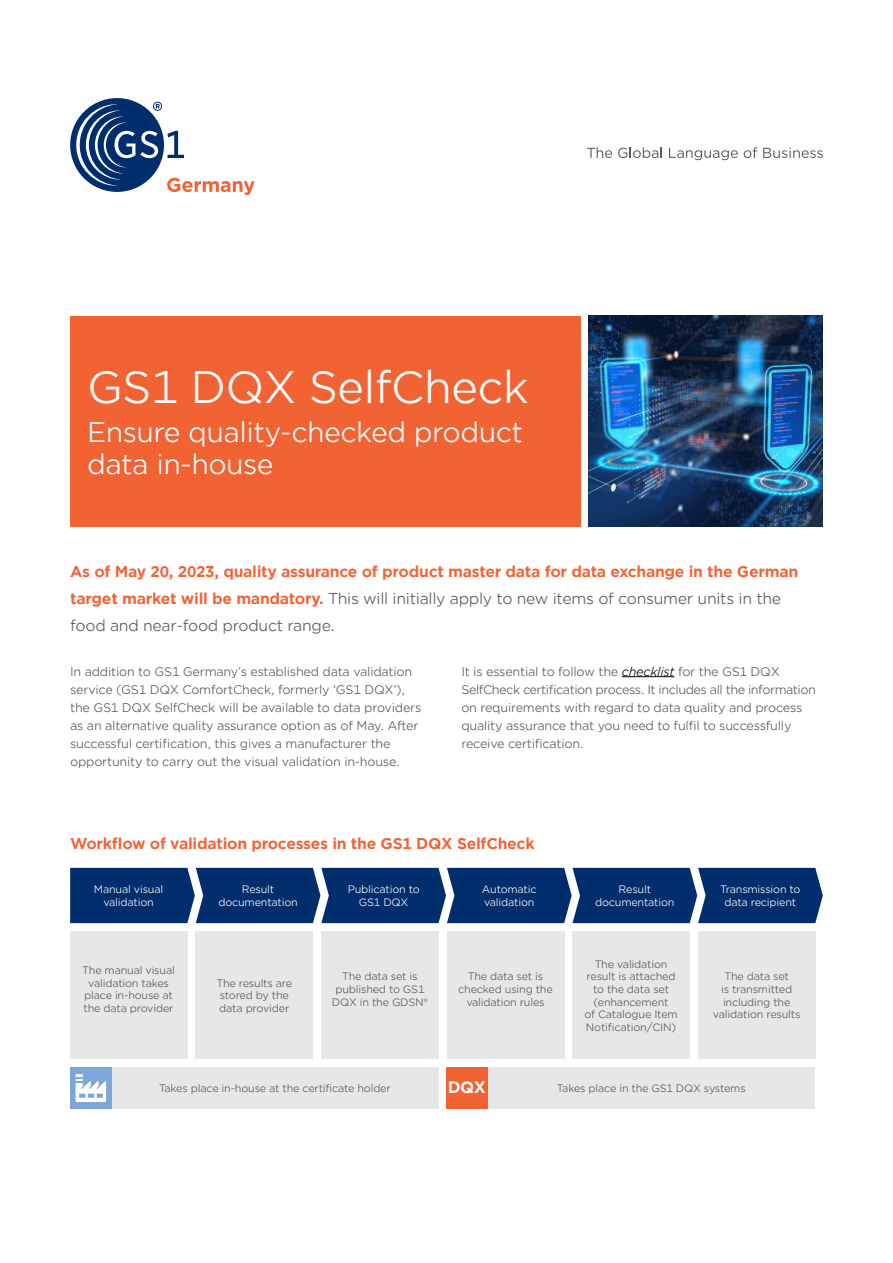
<style>
.page{position:relative;width:893px;height:1263px;background:#fff}
.page>*{position:absolute;margin:0;border:0;box-sizing:border-box;transform-origin:0 0}
.t1{font:43.5px "Gotham Office";letter-spacing:-.02em;color:#fff}
.t2{font:27px/31.5px "Gotham Office";letter-spacing:-.02em;color:#fff}
.t3{font:700 15.9px "Gotham Office";color:#fff}
.t4{font:700 15px/27px "Gotham Office";letter-spacing:-.02em;color:#f26334}
.t5{font:12px/18px "Gotham Office";letter-spacing:-.02em;color:#58595b}
.t6{font:10.35px/12.6px "Gotham Office";letter-spacing:-.02em;color:#58595b;text-align:center}
.t7{font:10.35px/12.6px "Gotham Office";letter-spacing:-.02em;color:#fff;text-align:center}
.s1{font-weight:400;color:#58595b}
.s2{font-style:italic;color:#000}
</style>
<div class="page">
<svg style="left:587px;top:147px;width:25px;height:11px"></svg>
<svg style="left:618px;top:147px;width:44px;height:11px"></svg>
<svg style="left:669px;top:148px;width:69px;height:12px"></svg>
<svg style="left:744px;top:147px;width:13px;height:11px"></svg>
<svg style="left:763px;top:148px;width:60px;height:10px"></svg>
<div style="left:70px;top:98px;width:94px;height:94px;background:#002d6c;border-radius:50%"></div>
<svg style="left:76px;top:102px;width:179px;height:93px"></svg>
<img style="left:589px;top:316px;width:234px;height:210px">
<div style="left:70px;top:316px;width:510px;height:210px;background:#f26334"></div>
<div style="left:698px;top:931px;width:117px;height:128px;background:#e6e7e8"></div>
<div style="left:572px;top:931px;width:118px;height:128px;background:#e6e7e8"></div>
<div style="left:70px;top:931px;width:117px;height:128px;background:#e6e7e8"></div>
<div style="left:196px;top:931px;width:117px;height:128px;background:#e6e7e8"></div>
<div style="left:321px;top:931px;width:117px;height:128px;background:#e6e7e8"></div>
<div style="left:447px;top:931px;width:117px;height:128px;background:#e6e7e8"></div>
<svg style="left:70px;top:868px;width:753px;height:55px;background:#0f3975"></svg>
<div style="left:112px;top:1067px;width:326px;height:42px;background:#e6e7e8"></div>
<div style="left:488px;top:1067px;width:327px;height:42px;background:#e6e7e8"></div>
<div style="left:446px;top:1067px;width:42px;height:42px;background:#f26334"></div>
<div style="left:70px;top:1067px;width:42px;height:42px;background:#7da7d8"></div>
<svg style="left:76px;top:1074px;width:30px;height:28px"></svg>
<hr style="left:622px;top:676px;width:52px;height:1px;background:#000">
<h1 class="t1" style="left:87px;top:358px;width:443px">GS1 DQX SelfCheck</h1>
<h2 class="t2" style="left:87px;top:416px;width:437px">Ensure quality-checked product data in-house</h2>
<p class="t4" style="left:70px;top:558px;width:729px">As of May 20, 2023, quality assurance of product master data for data exchange in the German target market will be mandatory. <span class="s1">This will initially apply to new items of consumer units in the food and near-food product range.</span></p>
<p class="t5" style="left:70px;top:662px;width:353px">In addition to GS1 Germany’s established data validation service (GS1 DQX ComfortCheck, formerly ‘GS1 DQX’), the GS1 DQX SelfCheck will be available to data providers as an alternative quality assurance option as of May. After successful certification, this gives a manufacturer the opportunity to carry out the visual validation in-house.</p>
<p class="t5" style="left:461px;top:662px;width:356px">It is essential to follow the <span class="s2">checklist</span> for the GS1 DQX SelfCheck certification process. It includes all the information on requirements with regard to data quality and process quality assurance that you need to fulfil to successfully receive certification.</p>
<p class="t4" style="left:70px;top:830px;width:466px">Workflow of validation processes in the GS1 DQX SelfCheck</p>
<p class="t7" style="left:94px;top:883px;width:71px">Manual visual validation</p>
<p class="t7" style="left:218px;top:883px;width:81px">Result documentation</p>
<p class="t7" style="left:348px;top:883px;width:74px">Publication to<br>GS1 DQX</p>
<p class="t7" style="left:482px;top:883px;width:56px;text-align:left">Automatic validation</p>
<p class="t7" style="left:595px;top:883px;width:81px">Result documentation</p>
<p class="t7" style="left:720px;top:883px;width:82px">Transmission to data recipient</p>
<p class="t6" style="left:82px;top:964px;width:94px">The manual visual validation takes place in-house at the data provider</p>
<p class="t6" style="left:216px;top:976px;width:77px;text-align:left">The results are stored by the data provider</p>
<p class="t6" style="left:332px;top:970px;width:98px">The data set is published to GS1<br>DQX in the GDSN®</p>
<p class="t6" style="left:458px;top:970px;width:96px">The data set is checked using the validation rules</p>
<p class="t6" style="left:584px;top:957px;width:95px">The validation result is attached to the data set (enhancement<br>of Catalogue Item<br>Notification/CIN)</p>
<p class="t6" style="left:713px;top:970px;width:89px">The data set<br>is transmitted including the validation results</p>
<p class="t6" style="left:159px;top:1081px;width:233px">Takes place in-house at the certificate holder</p>
<h3 class="t3" style="left:448px;top:1076px;width:40px">DQX</h3>
<p class="t6" style="left:557px;top:1081px;width:190px">Takes place in the GS1 DQX systems</p>
</div>
